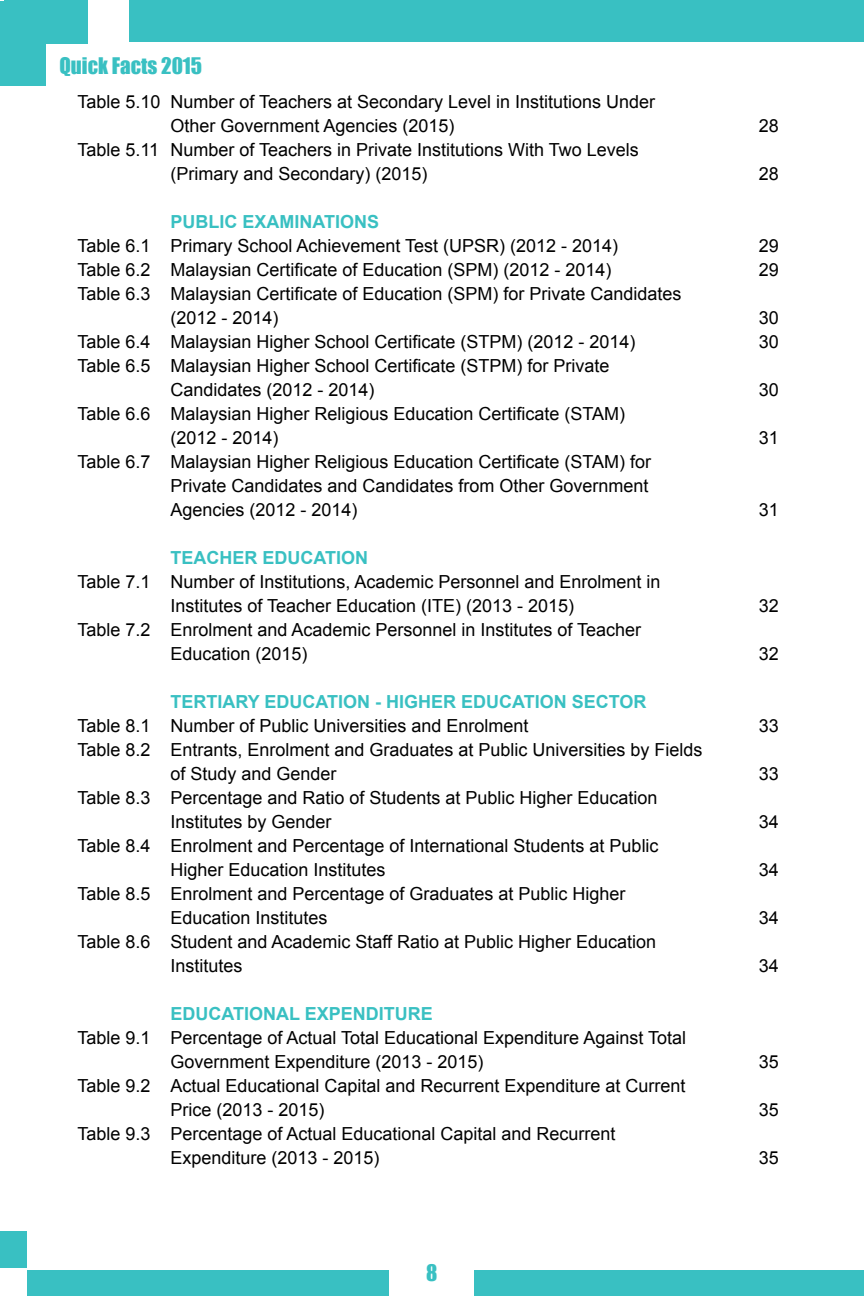
<style>
.page{position:relative;width:864px;height:1296px;background:#fff}
.page>*{position:absolute;margin:0;border:0;box-sizing:border-box;transform-origin:0 0}
.t1{font:21px "Impact";color:#39c0c2}
.t2{font:18px/24px "Arial";color:#000}
.t3{font:700 18px "Arial";color:#39c0c2}
</style>
<div class="page">
<div style="left:0;top:1271px;width:864px;height:25px;background:#39c0c2"></div>
<div style="left:0;top:1253px;width:27px;height:43px;background:#fff"></div>
<div style="left:390px;top:1254px;width:84px;height:42px;background:#fff"></div>
<div style="left:129px;top:0;width:735px;height:41px;background:#39c0c2"></div>
<div style="left:0;top:1px;width:46px;height:84px;background:#39c0c2"></div>
<div style="left:4px;top:0;width:84px;height:43px;background:#39c0c2"></div>
<div style="left:0;top:1232px;width:27px;height:36px;background:#39c0c2"></div>
<p class="t1" style="left:60px;top:49px;width:144px">Quick Facts 2015</p>
<p class="t2" style="left:77px;top:90px;width:579px">Table 5.10 Number of Teachers at Secondary Level in Institutions Under</p>
<p class="t2" style="left:170px;top:114px;width:286px">Other Government Agencies (2015)</p>
<p class="t2" style="left:77px;top:138px;width:563px">Table 5.11 Number of Teachers in Private Institutions With Two Levels</p>
<p class="t2" style="left:170px;top:162px;width:259px">(Primary and Secondary) (2015)</p>
<p class="t3" style="left:170px;top:210px;width:210px">PUBLIC EXAMINATIONS</p>
<p class="t2" style="left:77px;top:234px;width:542px">Table 6.1 Primary School Achievement Test (UPSR) (2012 - 2014)</p>
<p class="t2" style="left:77px;top:258px;width:536px">Table 6.2 Malaysian Certificate of Education (SPM) (2012 - 2014)</p>
<p class="t2" style="left:77px;top:282px;width:606px">Table 6.3 Malaysian Certificate of Education (SPM) for Private Candidates</p>
<p class="t2" style="left:170px;top:306px;width:110px">(2012 - 2014)</p>
<p class="t2" style="left:77px;top:330px;width:560px">Table 6.4 Malaysian Higher School Certificate (STPM) (2012 - 2014)</p>
<p class="t2" style="left:77px;top:354px;width:534px">Table 6.5 Malaysian Higher School Certificate (STPM) for Private</p>
<p class="t2" style="left:170px;top:378px;width:206px">Candidates (2012 - 2014)</p>
<p class="t2" style="left:77px;top:402px;width:549px">Table 6.6 Malaysian Higher Religious Education Certificate (STAM)</p>
<p class="t2" style="left:170px;top:426px;width:110px">(2012 - 2014)</p>
<p class="t2" style="left:77px;top:450px;width:575px">Table 6.7 Malaysian Higher Religious Education Certificate (STAM) for</p>
<p class="t2" style="left:170px;top:474px;width:480px">Private Candidates and Candidates from Other Government</p>
<p class="t2" style="left:170px;top:498px;width:189px">Agencies (2012 - 2014)</p>
<p class="t3" style="left:170px;top:546px;width:199px">TEACHER EDUCATION</p>
<p class="t2" style="left:77px;top:570px;width:585px">Table 7.1 Number of Institutions, Academic Personnel and Enrolment in</p>
<p class="t2" style="left:170px;top:594px;width:405px">Institutes of Teacher Education (ITE) (2013 - 2015)</p>
<p class="t2" style="left:77px;top:618px;width:565px">Table 7.2 Enrolment and Academic Personnel in Institutes of Teacher</p>
<p class="t2" style="left:170px;top:642px;width:139px">Education (2015)</p>
<p class="t3" style="left:170px;top:690px;width:478px">TERTIARY EDUCATION - HIGHER EDUCATION SECTOR</p>
<p class="t2" style="left:77px;top:714px;width:453px">Table 8.1 Number of Public Universities and Enrolment</p>
<p class="t2" style="left:77px;top:738px;width:627px">Table 8.2 Entrants, Enrolment and Graduates at Public Universities by Fields</p>
<p class="t2" style="left:170px;top:762px;width:168px">of Study and Gender</p>
<p class="t2" style="left:77px;top:786px;width:582px">Table 8.3 Percentage and Ratio of Students at Public Higher Education</p>
<p class="t2" style="left:170px;top:810px;width:163px">Institutes by Gender</p>
<p class="t2" style="left:77px;top:834px;width:583px">Table 8.4 Enrolment and Percentage of International Students at Public</p>
<p class="t2" style="left:170px;top:858px;width:217px">Higher Education Institutes</p>
<p class="t2" style="left:77px;top:882px;width:550px">Table 8.5 Enrolment and Percentage of Graduates at Public Higher</p>
<p class="t2" style="left:170px;top:906px;width:159px">Education Institutes</p>
<p class="t2" style="left:77px;top:930px;width:580px">Table 8.6 Student and Academic Staff Ratio at Public Higher Education</p>
<p class="t2" style="left:170px;top:954px;width:74px">Institutes</p>
<p class="t3" style="left:170px;top:1002px;width:264px">EDUCATIONAL EXPENDITURE</p>
<p class="t2" style="left:77px;top:1026px;width:610px">Table 9.1 Percentage of Actual Total Educational Expenditure Against Total</p>
<p class="t2" style="left:170px;top:1050px;width:315px">Government Expenditure (2013 - 2015)</p>
<p class="t2" style="left:77px;top:1074px;width:610px">Table 9.2 Actual Educational Capital and Recurrent Expenditure at Current</p>
<p class="t2" style="left:170px;top:1098px;width:156px">Price (2013 - 2015)</p>
<p class="t2" style="left:77px;top:1122px;width:540px">Table 9.3 Percentage of Actual Educational Capital and Recurrent</p>
<p class="t2" style="left:170px;top:1146px;width:211px">Expenditure (2013 - 2015)</p>
<p class="t1" style="left:426px;top:1257px;width:13px">8</p>
<p class="t2" style="left:759px;top:114px;width:22px">28</p>
<p class="t2" style="left:759px;top:162px;width:22px">28</p>
<p class="t2" style="left:759px;top:234px;width:22px">29<br>29</p>
<p class="t2" style="left:759px;top:306px;width:22px">30<br>30</p>
<p class="t2" style="left:759px;top:378px;width:22px">30</p>
<p class="t2" style="left:759px;top:426px;width:22px">31</p>
<p class="t2" style="left:759px;top:498px;width:22px">31</p>
<p class="t2" style="left:759px;top:594px;width:22px">32</p>
<p class="t2" style="left:759px;top:642px;width:22px">32</p>
<p class="t2" style="left:759px;top:714px;width:22px">33</p>
<p class="t2" style="left:759px;top:762px;width:22px">33</p>
<p class="t2" style="left:759px;top:810px;width:22px">34</p>
<p class="t2" style="left:759px;top:858px;width:22px">34</p>
<p class="t2" style="left:759px;top:906px;width:22px">34</p>
<p class="t2" style="left:759px;top:954px;width:22px">34</p>
<p class="t2" style="left:759px;top:1050px;width:22px">35</p>
<p class="t2" style="left:759px;top:1098px;width:22px">35</p>
<p class="t2" style="left:759px;top:1146px;width:22px">35</p>
</div>
